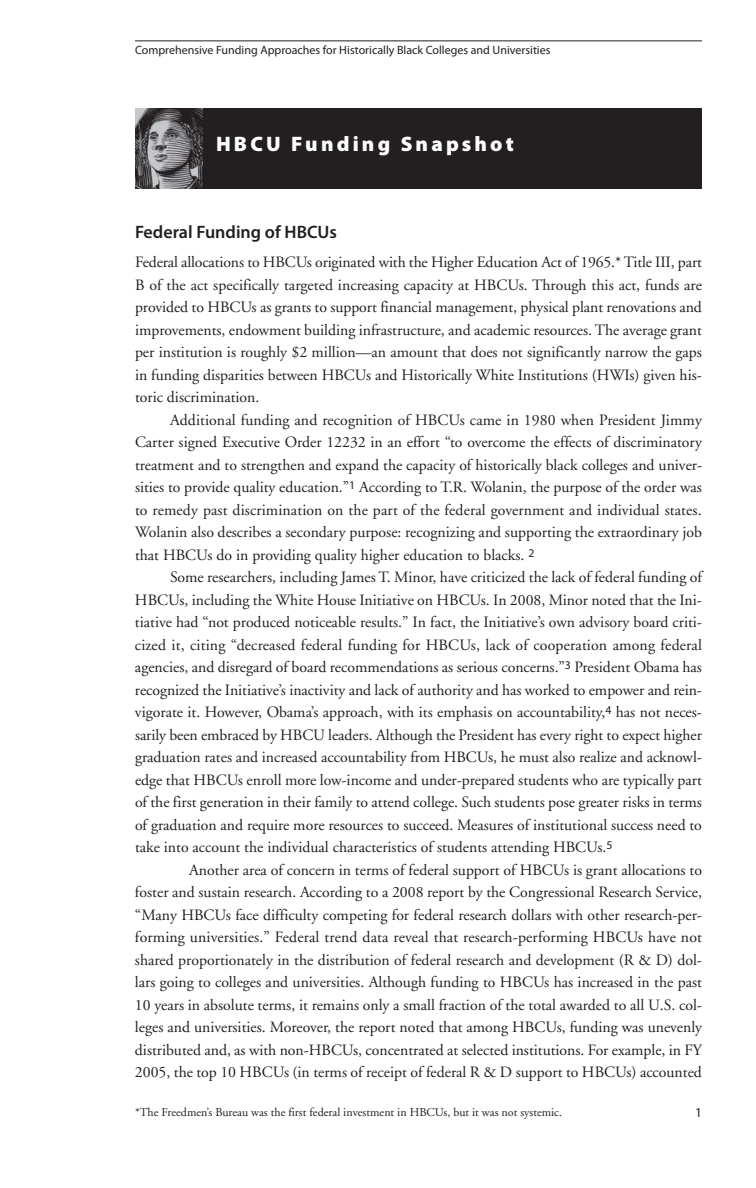
<style>
.page{position:relative;width:756px;height:1188px;background:#fff}
.page>*{position:absolute;margin:0;border:0;box-sizing:border-box;transform-origin:0 0}
.t1{font:900 21px "Myriad Pro";letter-spacing:.15em;color:#fff}
.t2{font:600 18px "Myriad Pro";color:#231f20}
.t3{font:15.75px/22.5px "Adobe Garamond";color:#231f20;text-align:justify}
.t4{font:13.5px "Myriad Pro";color:#231f20}
.t5{font:12px "Adobe Garamond";color:#231f20}
.t6{font:12px "Myriad Pro";color:#231f20}
</style>
<div class="page">
<div style="left:135px;top:108px;width:567px;height:81px;background:#231f20"></div>
<img style="left:135px;top:108px;width:67px;height:81px">
<hr style="left:135px;top:40px;width:567px;height:1px;background:#231f20">
<p class="t6" style="left:135px;top:46px;width:417px">Comprehensive Funding Approaches for Historically Black Colleges and Universities</p>
<h1 class="t1" style="left:216px;top:136px;width:299px">HBCU Funding Snapshot</h1>
<p class="t2" style="left:135px;top:225px;width:203px">Federal Funding of HBCUs</p>
<p class="t3" style="left:135px;top:252px;width:569px">Federal allocations to HBCUs originated with the Higher Education Act of 1965.* Title III, part B of the act specifically targeted increasing capacity at HBCUs. Through this act, funds are provided to HBCUs as grants to support financial management, physical plant renovations and improvements, endowment building infrastructure, and academic resources. The average grant per institution is roughly $2 million—an amount that does not significantly narrow the gaps in funding disparities between HBCUs and Historically White Institutions (HWIs) given his&shy;toric discrimination.</p>
<p class="t3" style="left:135px;top:410px;width:569px;text-indent:35px">Additional funding and recognition of HBCUs came in 1980 when President Jimmy Carter signed Executive Order 12232 in an effort “to overcome the effects of discriminatory treatment and to strengthen and expand the capacity of historically black colleges and univer&shy;sities to provide quality education.”<sup>1</sup> According to T.R. Wolanin, the purpose of the order was to remedy past discrimination on the part of the federal government and individual states.<br>Wolanin also describes a secondary purpose: recognizing and supporting the extraordinary job that HBCUs do in providing quality higher education to blacks. <sup>2</sup></p>
<p class="t3" style="left:135px;top:567px;width:569px;text-indent:35px">Some researchers, including James T. Minor, have criticized the lack of federal funding of HBCUs, including the White House Initiative on HBCUs. In 2008, Minor noted that the Ini&shy;tiative had “not produced noticeable results.” In fact, the Initiative’s own advisory board criti&shy;cized it, citing “decreased federal funding for HBCUs, lack of cooperation among federal agencies, and disregard of board recommendations as serious concerns.”<sup>3</sup> President Obama has recognized the Initiative’s inactivity and lack of authority and has worked to empower and rein&shy;vigorate it. However, Obama’s approach, with its emphasis on accountability,<sup>4</sup> has not neces&shy;sarily been embraced by HBCU leaders. Although the President has every right to expect higher graduation rates and increased accountability from HBCUs, he must also realize and acknowl&shy;edge that HBCUs enroll more low-income and under-prepared students who are typically part of the first generation in their family to attend college. Such students pose greater risks in terms of graduation and require more resources to succeed. Measures of institutional success need to take into account the individual characteristics of students attending HBCUs.<sup>5</sup></p>
<p class="t3" style="left:135px;top:860px;width:569px;text-indent:54px">Another area of concern in terms of federal support of HBCUs is grant allocations to foster and sustain research. According to a 2008 report by the Congressional Research Service, “Many HBCUs face difficulty competing for federal research dollars with other research-per&shy;forming universities.” Federal trend data reveal that research-performing HBCUs have not shared proportionately in the distribution of federal research and development (R &amp; D) dol&shy;lars going to colleges and universities. Although funding to HBCUs has increased in the past 10 years in absolute terms, it remains only a small fraction of the total awarded to all U.S. col&shy;leges and universities. Moreover, the report noted that among HBCUs, funding was unevenly distributed and, as with non-HBCUs, concentrated at selected institutions. For example, in FY 2005, the top 10 HBCUs (in terms of receipt of federal R &amp; D support to HBCUs) accounted</p>
<p class="t5" style="left:135px;top:1107px;width:429px">*The Freedmen’s Bureau was the first federal investment in HBCUs, but it was not systemic.</p>
<p class="t4" style="left:695px;top:1108px;width:8px">1</p>
</div>
